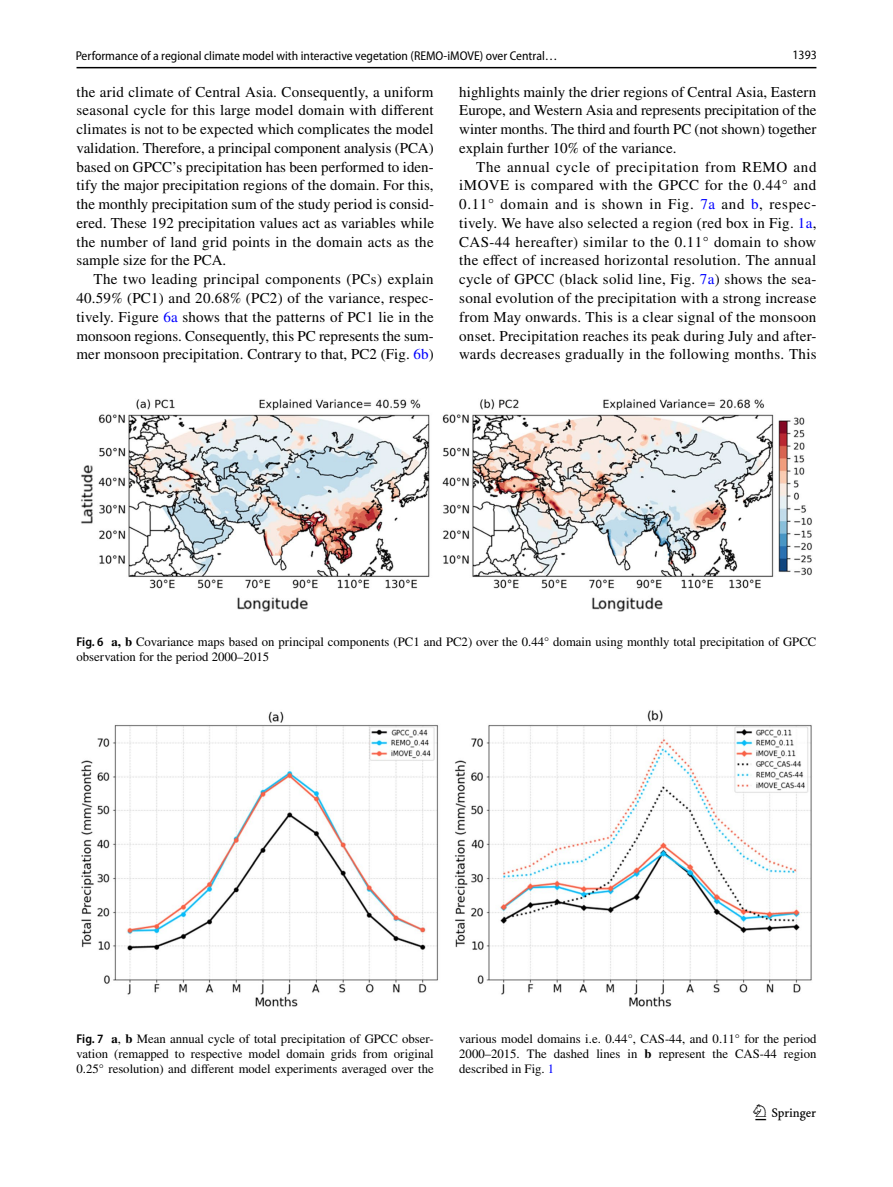
<style>
.page{position:relative;width:893px;height:1187px;background:#fff}
.page>*{position:absolute;margin:0;border:0;box-sizing:border-box;transform-origin:0 0}
.t1{font:22.5px "Springnew Regular 3";color:#000}
.t2{font:15px/18.8px "STIX";letter-spacing:.005em;color:#000;text-align:justify}
.t3{font:12.75px/15px "STIX";color:#000;text-align:justify}
.t4{font:12.75px "Myriad Pro Semi Cn 3";color:#000}
.t5{font:12.75px "Myriad Pro Unic Semi Condensed 2";color:#000}
.s1{color:#00f}
.s2{font-family:"Myriad Pro";font-weight:600;font-stretch:semi-condensed}
.s3{font-weight:700}
</style>
<div class="page">
<hr style="left:77px;top:67px;width:739px;height:1px;background:#000">
<img style="left:81px;top:399px;width:731px;height:212px">
<img style="left:81px;top:710px;width:731px;height:297px">
<p class="t4" style="left:76px;top:49px;width:483px">Performance of a regional climate model with interactive vegetation (REMO‑iMOVE) over Central…</p>
<p class="t5" style="left:792px;top:50px;width:26px">1393</p>
<p class="t2" style="left:77px;top:83px;width:359px">the arid climate of Central Asia. Consequently, a uniform seasonal cycle for this large model domain with different climates is not to be expected which complicates the model validation. Therefore, a principal component analysis (PCA) based on GPCC’s precipitation has been performed to iden&shy;tify the major precipitation regions of the domain. For this, the monthly precipitation sum of the study period is consid&shy;ered. These 192 precipitation values act as variables while the number of land grid points in the domain acts as the sample size for the PCA.</p>
<p class="t2" style="left:77px;top:271px;width:359px;text-indent:17px">The two leading principal components (PCs) explain 40.59% (PC1) and 20.68% (PC2) of the variance, respec&shy;tively. Figure <span class="s1">6a</span> shows that the patterns of PC1 lie in the monsoon regions. Consequently, this PC represents the sum&shy;mer monsoon precipitation. Contrary to that, PC2 (Fig. <span class="s1">6b</span>)</p>
<p class="t2" style="left:459px;top:83px;width:359px">highlights mainly the drier regions of Central Asia, Eastern Europe, and Western Asia and represents precipitation of the winter months. The third and fourth PC (not shown) together explain further 10% of the variance.</p>
<p class="t2" style="left:459px;top:158px;width:359px;text-indent:17px">The annual cycle of precipitation from REMO and iMOVE is compared with the GPCC for the 0.44° and 0.11° domain and is shown in Fig. <span class="s1">7a</span> and <span class="s1">b</span>, respec&shy;tively. We have also selected a region (red box in Fig. <span class="s1">1a</span>, CAS-44 hereafter) similar to the 0.11° domain to show the effect of increased horizontal resolution. The annual cycle of GPCC (black solid line, Fig. <span class="s1">7a</span>) shows the sea&shy;sonal evolution of the precipitation with a strong increase from May onwards. This is a clear signal of the monsoon onset. Precipitation reaches its peak during July and after&shy;wards decreases gradually in the following months. This</p>
<p class="t3" style="left:77px;top:635px;width:741px"><span class="s2">Fig. 6</span> <span class="s3">a, b</span> Covariance maps based on principal components (PC1 and PC2) over the 0.44° domain using monthly total precipitation of GPCC observation for the period 2000–2015</p>
<p class="t3" style="left:77px;top:1031px;width:359px"><span class="s2">Fig. 7</span> <span class="s3">a</span>, <span class="s3">b</span> Mean annual cycle of total precipitation of GPCC obser&shy;vation (remapped to respective model domain grids from original 0.25° resolution) and different model experiments averaged over the</p>
<p class="t3" style="left:459px;top:1031px;width:359px">various model domains i.e. 0.44°, CAS-44, and 0.11° for the period 2000–2015. The dashed lines in <span class="s3">b</span> represent the CAS-44 region described in Fig. <span class="s1">1</span></p>
<h1 class="t1" style="left:755px;top:1104px;width:62px">1 3</h1>
</div>
